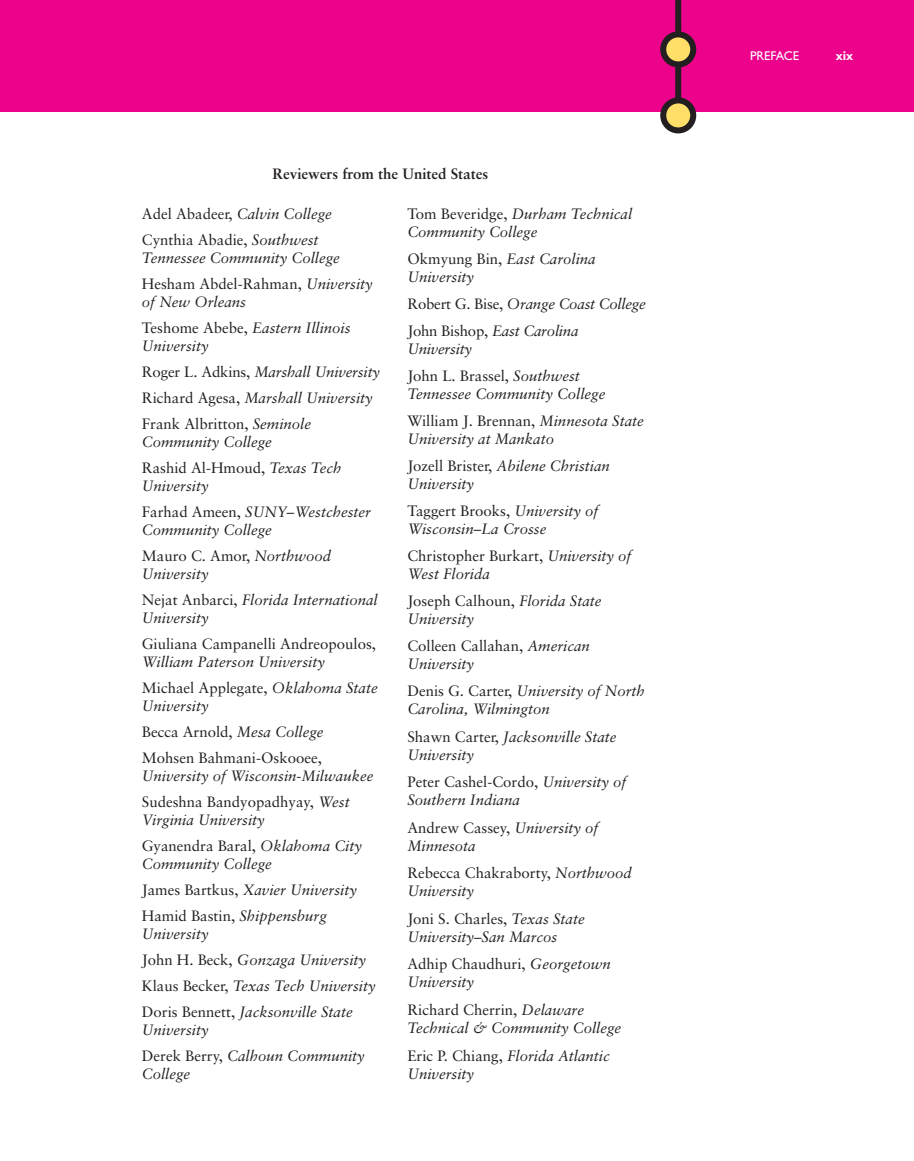
<style>
.page{position:relative;width:914px;height:1161px;background:#fff}
.page>*{position:absolute;margin:0;border:0;box-sizing:border-box;transform-origin:0 0}
.t1{font:italic 15px/26.1px "Sabon";color:#231f20}
.t2{font:15px/26.1px "Sabon";color:#231f20}
.t3{font:700 15px "Sabon";color:#231f20}
.t4{font:12.75px "Gill Sans";color:#fff}
.t5{font:700 12.75px "Gill Sans";color:#fff}
.s1{font-style:italic}
.s2{font-style:normal}
</style>
<div class="page">
<div style="left:0;top:0;width:914px;height:112px;background:#ed028c"></div>
<div style="left:675px;top:0;width:6px;height:101px;background:#231f20"></div>
<svg style="left:663px;top:34px;width:30px;height:30px"></svg>
<div style="left:660px;top:31px;width:36px;height:36px;border:6px solid #231f20;border-radius:50%"></div>
<svg style="left:663px;top:100px;width:30px;height:30px"></svg>
<div style="left:660px;top:97px;width:36px;height:36px;border:6px solid #231f20;border-radius:50%"></div>
<p class="t3" style="left:272px;top:167px;width:217px">Reviewers from the United States</p>
<p class="t2" style="left:142px;top:202px;width:191px">Adel Abadeer, <span class="s1">Calvin College<br></span>Cynthia Abadie, <span class="s1">Southwest</span></p>
<p class="t1" style="left:142px;top:246px;width:232px">Tennessee Community College<br><span class="s2">Hesham Abdel-Rahman,</span> University</p>
<p class="t1" style="left:142px;top:290px;width:210px">of New Orleans<br><span class="s2">Teshome Abebe,</span> Eastern Illinois</p>
<p class="t1" style="left:142px;top:334px;width:240px">University<br><span class="s2">Roger L. Adkins,</span> Marshall University<br><span class="s2">Richard Agesa,</span> Marshall University<br><span class="s2">Frank Albritton,</span> Seminole</p>
<p class="t1" style="left:142px;top:430px;width:201px">Community College<br><span class="s2">Rashid Al-Hmoud,</span> Texas Tech</p>
<p class="t1" style="left:142px;top:474px;width:231px">University<br><span class="s2">Farhad Ameen,</span> SUNY–Westchester</p>
<p class="t1" style="left:142px;top:518px;width:191px">Community College<br><span class="s2">Mauro C. Amor,</span> Northwood</p>
<p class="t1" style="left:142px;top:562px;width:237px">University<br><span class="s2">Nejat Anbarci,</span> Florida International</p>
<p class="t1" style="left:142px;top:606px;width:68px">University</p>
<p class="t2" style="left:142px;top:632px;width:236px">Giuliana Campanelli Andreopoulos,</p>
<p class="t1" style="left:142px;top:650px;width:237px">William Paterson University<br><span class="s2">Michael Applegate,</span> Oklahoma State</p>
<p class="t2" style="left:142px;top:694px;width:183px"><span class="s1">University<br></span>Becca Arnold, <span class="s1">Mesa College<br></span>Mohsen Bahmani-Oskooee,</p>
<p class="t1" style="left:142px;top:764px;width:233px">University of Wisconsin-Milwaukee<br><span class="s2">Sudeshna Bandyopadhyay,</span> West</p>
<p class="t1" style="left:142px;top:808px;width:222px">Virginia University<br><span class="s2">Gyanendra Baral,</span> Oklahoma City</p>
<p class="t1" style="left:142px;top:852px;width:217px">Community College<br><span class="s2">James Bartkus,</span> Xavier University<br><span class="s2">Hamid Bastin,</span> Shippensburg</p>
<p class="t1" style="left:142px;top:922px;width:235px">University<br><span class="s2">John H. Beck,</span> Gonzaga University<br><span class="s2">Klaus Becker,</span> Texas Tech University<br><span class="s2">Doris Bennett,</span> Jacksonville State</p>
<p class="t1" style="left:142px;top:1018px;width:224px">University<br><span class="s2">Derek Berry,</span> Calhoun Community</p>
<p class="t1" style="left:142px;top:1062px;width:50px">College</p>
<p class="t1" style="left:407px;top:206px;width:226px;line-height:18px"><span class="s2">Tom Beveridge,</span> Durham Technical<br>Community College</p>
<p class="t1" style="left:407px;top:251px;width:190px;line-height:18px"><span class="s2">Okmyung Bin,</span> East Carolina<br>University</p>
<p class="t1" style="left:407px;top:291px;width:240px;line-height:27px"><span class="s2">Robert G. Bise,</span> Orange Coast College<br><span class="s2">John Bishop,</span> East Carolina</p>
<p class="t1" style="left:407px;top:336px;width:174px;line-height:27px">University<br><span class="s2">John L. Brassel,</span> Southwest</p>
<p class="t1" style="left:407px;top:381px;width:238px;line-height:27px">Tennessee Community College<br><span class="s2">William J. Brennan,</span> Minnesota State</p>
<p class="t1" style="left:407px;top:426px;width:204px;line-height:27px">University at Mankato<br><span class="s2">Jozell Brister,</span> Abilene Christian</p>
<p class="t1" style="left:407px;top:471px;width:193px;line-height:27px">University<br><span class="s2">Taggert Brooks,</span> University of</p>
<p class="t1" style="left:407px;top:516px;width:226px;line-height:27px">Wisconsin–La Crosse<br><span class="s2">Christopher Burkart,</span> University of</p>
<p class="t1" style="left:407px;top:561px;width:196px;line-height:27px">West Florida<br><span class="s2">Joseph Calhoun,</span> Florida State</p>
<p class="t1" style="left:407px;top:606px;width:184px;line-height:27px">University<br><span class="s2">Colleen Callahan,</span> American</p>
<p class="t1" style="left:407px;top:651px;width:239px;line-height:27.6px">University<br><span class="s2">Denis G. Carter,</span> University of North</p>
<p class="t1" style="left:407px;top:696px;width:211px;line-height:27.6px">Carolina, Wilmington<br><span class="s2">Shawn Carter,</span> Jacksonville State</p>
<p class="t1" style="left:407px;top:742px;width:221px;line-height:27.5px">University<br><span class="s2">Peter Cashel-Cordo,</span> University of</p>
<p class="t1" style="left:407px;top:787px;width:193px;line-height:27.6px">Southern Indiana<br><span class="s2">Andrew Cassey,</span> University of</p>
<p class="t2" style="left:407px;top:833px;width:226px;line-height:27.5px"><span class="s1">Minnesota<br></span>Rebecca Chakraborty, <span class="s1">Northwood</span></p>
<p class="t1" style="left:407px;top:879px;width:179px;line-height:27.5px">University<br><span class="s2">Joni S. Charles,</span> Texas State</p>
<p class="t1" style="left:407px;top:924px;width:205px;line-height:27.6px">University–San Marcos<br><span class="s2">Adhip Chaudhuri,</span> Georgetown</p>
<p class="t1" style="left:407px;top:970px;width:178px;line-height:27.6px">University<br><span class="s2">Richard Cherrin,</span> Delaware</p>
<p class="t1" style="left:407px;top:1015px;width:215px;line-height:27.5px">Technical &amp; Community College<br><span class="s2">Eric P. Chiang,</span> Florida Atlantic</p>
<p class="t1" style="left:407px;top:1061px;width:68px">University</p>
<p class="t4" style="left:750px;top:51px;width:51px">PREFACE</p>
<p class="t5" style="left:836px;top:51px;width:19px">xix</p>
</div>
